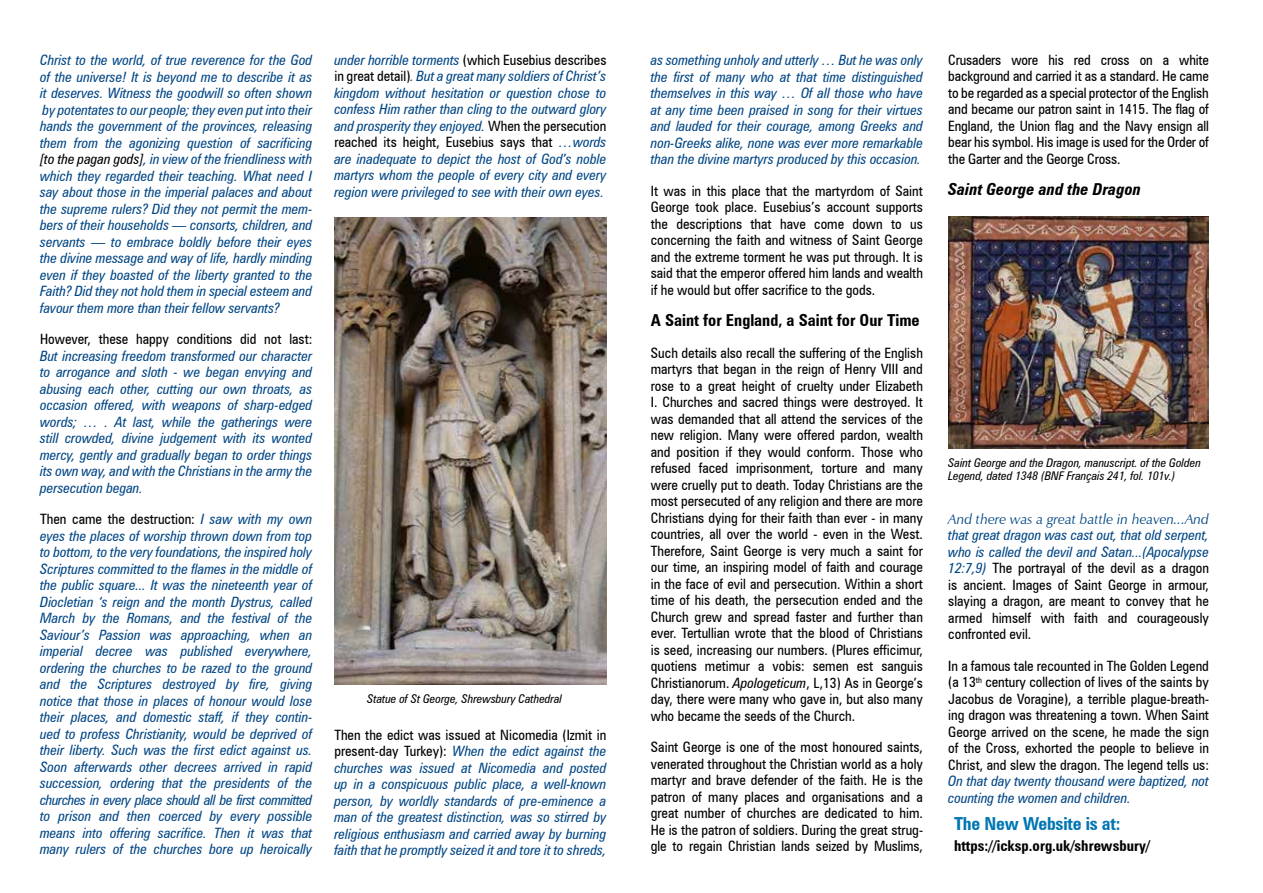
<style>
.page{position:relative;width:1263px;height:893px;background:#fff}
.page>*{position:absolute;margin:0;border:0;box-sizing:border-box;transform-origin:0 0}
.t1{font:700 condensed 18px "Zurich BT";letter-spacing:-.01em;color:#0076b3}
.t2{font:700 condensed 16.5px "Zurich BT";color:#000}
.t3{font:italic 700 condensed 16.5px "Zurich BT";color:#000}
.t4{font:700 condensed 15px "Zurich BT";color:#000}
.t5{font:italic condensed 14.25px/16.5px "Zurich BT";color:#004685;text-align:justify}
.t6{font:condensed 14.25px/16.5px "Zurich BT";color:#000;text-align:justify}
.t7{font:italic 14.25px "Zapf Humanist 601 BT";color:#004685}
.t8{font:italic condensed 12px/12.8px "Zurich BT";color:#000}
.s1{color:#000}
.s2{font-style:normal;color:#000}
.s3{font-style:italic}
.s4{font-style:italic;color:#004685}
</style>
<div class="page">
<img style="left:334px;top:218px;width:272px;height:467px">
<img style="left:948px;top:217px;width:261px;height:231px">
<p class="t5" style="left:40px;top:52px;width:274px">Christ to the world, of true reverence for the God of the universe! It is beyond me to describe it as it deserves. Witness the goodwill so often shown by potentates to our people; they even put into their hands the government of the provinces, releasing them from the agonizing question of sacrificing <span class="s1">[to the pagan gods]</span>, in view of the friendliness with which they regarded their teaching. What need I say about those in the imperial palaces and about the supreme rulers? Did they not permit the mem&shy;bers of their households — consorts, children, and servants — to embrace boldly before their eyes the divine message and way of life, hardly minding even if they boasted of the liberty granted to the Faith? Did they not hold them in special esteem and favour them more than their fellow servants?</p>
<p class="t6" style="left:40px;top:331px;width:274px">However, these happy conditions did not last:</p>
<p class="t5" style="left:40px;top:347px;width:274px">But increasing freedom transformed our character to arrogance and sloth - we began envying and abusing each other, cutting our own throats, as occasion offered, with weapons of sharp-edged words; … . At last, while the gatherings were still crowded, divine judgement with its wonted mercy, gently and gradually began to order things its own way, and with the Christians in the army the persecution began.</p>
<p class="t5" style="left:40px;top:511px;width:274px"><span class="s2">Then came the destruction:</span> I saw with my own eyes the places of worship thrown down from top to bottom, to the very foundations, the inspired holy Scriptures committed to the flames in the middle of the public square... It was the nineteenth year of Diocletian ‘s reign and the month Dystrus, called March by the Romans, and the festival of the Saviour’s Passion was approaching, when an imperial decree was published everywhere, ordering the churches to be razed to the ground and the Scriptures destroyed by fire, giving notice that those in places of honour would lose their places, and domestic staff, if they contin&shy;ued to profess Christianity, would be deprived of their liberty. Such was the first edict against us.<br>Soon afterwards other decrees arrived in rapid succession, ordering that the presidents of the churches in every place should all be first committed to prison and then coerced by every possible means into offering sacrifice. Then it was that many rulers of the churches bore up heroically</p>
<p class="t5" style="left:334px;top:51px;width:274px">under horrible torments <span class="s2">(which Eusebius describes in great detail)</span>. But a great many soldiers of Christ’s kingdom without hesitation or question chose to confess Him rather than cling to the outward glory and prosperity they enjoyed. <span class="s2">When the persecution reached its height, Eusebius says that</span> …words are inadequate to depict the host of God’s noble martyrs whom the people of every city and every region were privileged to see with their own eyes.</p>
<p class="t8" style="left:367px;top:692px;width:196px">Statue of St George, Shrewsbury Cathedral</p>
<p class="t5" style="left:334px;top:726px;width:274px"><span class="s2">Then the edict was issued at Nicomedia (Izmit in present-day Turkey):</span> When the edict against the churches was issued at Nicomedia and posted up in a conspicuous public place, a well-known person, by worldly standards of pre-eminence a man of the greatest distinction, was so stirred by religious enthusiasm and carried away by burning faith that he promptly seized it and tore it to shreds,</p>
<p class="t5" style="left:651px;top:52px;width:274px">as something unholy and utterly … But he was only the first of many who at that time distinguished themselves in this way … Of all those who have at any time been praised in song for their virtues and lauded for their courage, among Greeks and non-Greeks alike, none was ever more remarkable than the divine martyrs produced by this occasion.</p>
<p class="t6" style="left:651px;top:182px;width:274px">It was in this place that the martyrdom of Saint George took place. Eusebius’s account supports the descriptions that have come down to us concerning the faith and witness of Saint George and the extreme torment he was put through. It is said that the emperor offered him lands and wealth if he would but offer sacrifice to the gods.</p>
<p class="t2" style="left:651px;top:310px;width:270px">A Saint for England, a Saint for Our Time</p>
<p class="t6" style="left:651px;top:344px;width:274px">Such details also recall the suffering of the English martyrs that began in the reign of Henry VIII and rose to a great height of cruelty under Elizabeth I. Churches and sacred things were destroyed. It was demanded that all attend the services of the new religion. Many were offered pardon, wealth and position if they would conform. Those who refused faced imprisonment, torture and many were cruelly put to death. Today Christians are the most persecuted of any religion and there are more Christians dying for their faith than ever - in many countries, all over the world - even in the West.<br>Therefore, Saint George is very much a saint for our time, an inspiring model of faith and courage in the face of evil and persecution. Within a short time of his death, the persecution ended and the Church grew and spread faster and further than ever. Tertullian wrote that the blood of Christians is seed, increasing our numbers. (Plures efficimur, quotiens metimur a vobis: semen est sanguis Christianorum. <span class="s3">Apologeticum</span>, L,13) As in George’s day, there were many who gave in, but also many who became the seeds of the Church.</p>
<p class="t6" style="left:651px;top:739px;width:274px">Saint George is one of the most honoured saints, venerated throughout the Christian world as a holy martyr and brave defender of the faith. He is the patron of many places and organisations and a great number of churches are dedicated to him.<br>He is the patron of soldiers. During the great strug&shy;gle to regain Christian lands seized by Muslims,</p>
<p class="t6" style="left:948px;top:51px;width:262px">Crusaders wore his red cross on a white background and carried it as a standard. He came to be regarded as a special protector of the English and became our patron saint in 1415. The flag of England, the Union flag and the Navy ensign all bear his symbol. His image is used for the Order of the Garter and the George Cross.</p>
<p class="t3" style="left:948px;top:179px;width:194px">Saint George and the Dragon</p>
<p class="t8" style="left:948px;top:457px;width:254px">Saint George and the Dragon, manuscript. of the Golden<br>Legend, dated 1348 (BNF Français 241, fol. 101v.)</p>
<p class="t7" style="left:948px;top:510px;width:262px">And there was a great battle in heaven...And</p>
<p class="t6" style="left:948px;top:527px;width:262px"><span class="s4">that great dragon was cast out, that old serpent, who is called the devil and Satan...(Apocalypse 12:7,9)</span> The portrayal of the devil as a dragon is ancient. Images of Saint George in armour, slaying a dragon, are meant to convey that he armed himself with faith and courageously confronted evil.</p>
<p class="t6" style="left:948px;top:657px;width:262px">In a famous tale recounted in The Golden Legend (a 13<sup>th</sup> century collection of lives of the saints by Jacobus de Voragine), a terrible plague-breath&shy;ing dragon was threatening a town. When Saint George arrived on the scene, he made the sign of the Cross, exhorted the people to believe in Christ, and slew the dragon. The legend tells us:</p>
<p class="t5" style="left:948px;top:773px;width:262px">On that day twenty thousand were baptized, not counting the women and children.</p>
<p class="t1" style="left:954px;top:813px;width:168px">The New Website is at:</p>
<p class="t4" style="left:954px;top:837px;width:198px">https://icksp.org.uk/shrewsbury/</p>
</div>
